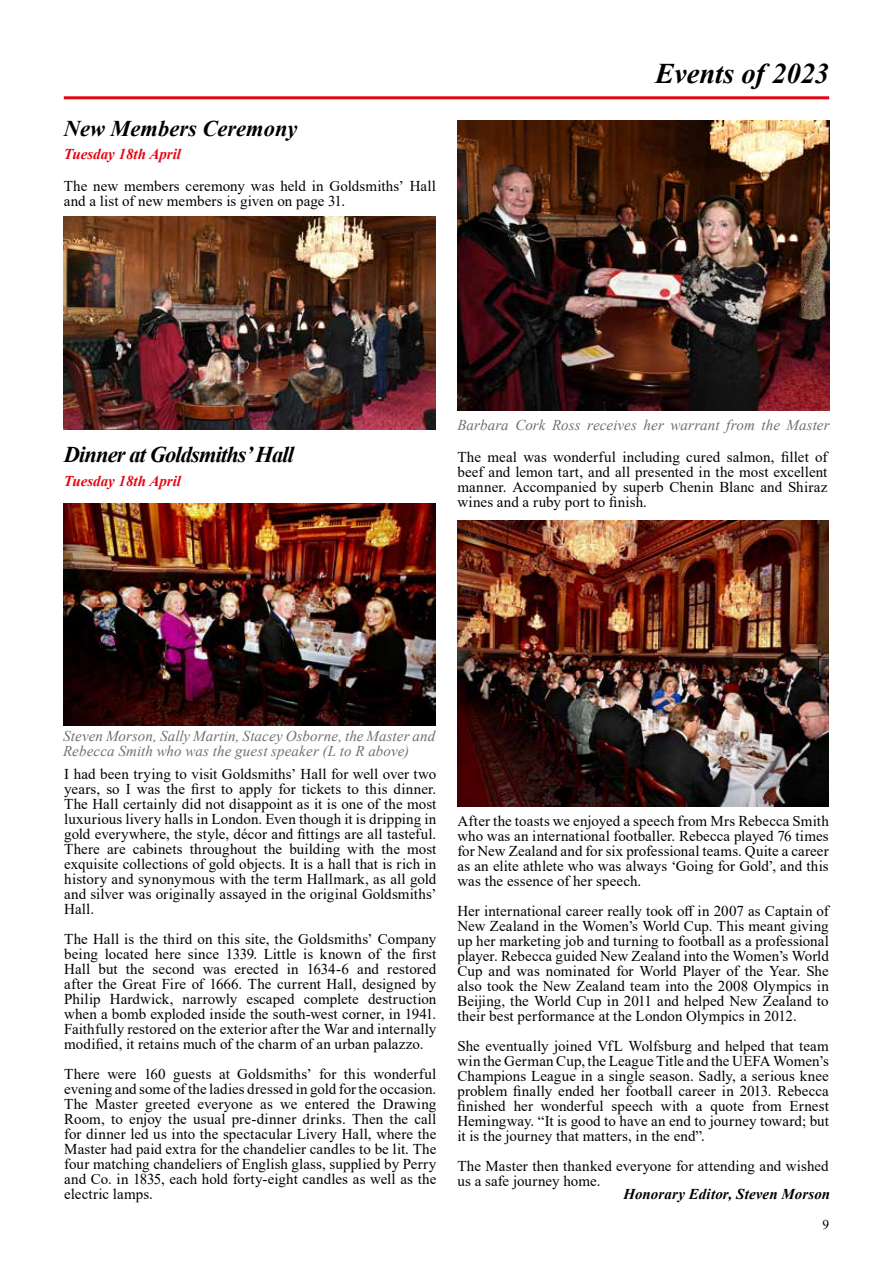
<style>
.page{position:relative;width:893px;height:1263px;background:#fff}
.page>*{position:absolute;margin:0;border:0;box-sizing:border-box;transform-origin:0 0}
.t1{font:italic 700 28.5px "Times New Roman";color:#000}
.t2{font:italic 700 22.5px "Times New Roman";letter-spacing:-.04em;color:#000}
.t3{font:italic 700 22.5px "Times New Roman";color:#000}
.t4{font:15px/15px "Times New Roman";letter-spacing:.005em;color:#000;text-align:justify}
.t5{font:italic 15px/15px "Times New Roman";letter-spacing:.005em;color:#706f6f}
.t6{font:italic 700 15px "Times New Roman";color:#e30613}
.t7{font:italic 700 15px "Times New Roman";letter-spacing:.01em;color:#000}
.t8{font:13.5px "Times New Roman";color:#000}
</style>
<div class="page">
<hr style="left:64px;top:96px;width:765px;height:3px;background:#e30613">
<img style="left:457px;top:521px;width:372px;height:285px">
<img style="left:64px;top:503px;width:371px;height:222px">
<img style="left:64px;top:216px;width:372px;height:213px">
<img style="left:457px;top:120px;width:372px;height:290px">
<h2 class="t3" style="left:64px;top:112px;width:235px">New Members Ceremony</h2>
<p class="t6" style="left:64px;top:144px;width:119px">Tuesday 18th April</p>
<p class="t4" style="left:64px;top:178px;width:374px">The new members ceremony was held in Goldsmiths’ Hall and a list of new members is given on page 31.</p>
<h1 class="t1" style="left:655px;top:54px;width:176px">Events of 2023</h1>
<h2 class="t2" style="left:64px;top:439px;width:232px">Dinner at Goldsmiths’ Hall</h2>
<p class="t6" style="left:64px;top:470px;width:119px">Tuesday 18th April</p>
<p class="t5" style="left:457px;top:417px;width:374px">Barbara Cork Ross receives her warrant from the Master</p>
<p class="t4" style="left:457px;top:449px;width:372px">The meal was wonderful including cured salmon, fillet of beef and lemon tart, and all presented in the most excellent manner. Accompanied by superb Chenin Blanc and Shiraz wines and a ruby port to finish.</p>
<p class="t5" style="left:63px;top:728px;width:374px">Steven Morson, Sally Martin, Stacey Osborne, the Master and<br>Rebecca Smith who was the guest speaker (L to R above)</p>
<p class="t4" style="left:64px;top:766px;width:374px">I had been trying to visit Goldsmiths’ Hall for well over two years, so I was the first to apply for tickets to this dinner.<br>The Hall certainly did not disappoint as it is one of the most luxurious livery halls in London. Even though it is dripping in gold everywhere, the style, décor and fittings are all tasteful.<br>There are cabinets throughout the building with the most exquisite collections of gold objects. It is a hall that is rich in history and synonymous with the term Hallmark, as all gold and silver was originally assayed in the original Goldsmiths’ Hall.</p>
<p class="t4" style="left:64px;top:931px;width:374px">The Hall is the third on this site, the Goldsmiths’ Company being located here since 1339. Little is known of the first Hall but the second was erected in 1634-6 and restored after the Great Fire of 1666. The current Hall, designed by Philip Hardwick, narrowly escaped complete destruction when a bomb exploded inside the south-west corner, in 1941.<br>Faithfully restored on the exterior after the War and internally modified, it retains much of the charm of an urban palazzo.</p>
<p class="t4" style="left:64px;top:1066px;width:374px">There were 160 guests at Goldsmiths’ for this wonderful evening and some of the ladies dressed in gold for the occasion.<br>The Master greeted everyone as we entered the Drawing Room, to enjoy the usual pre-dinner drinks. Then the call for dinner led us into the spectacular Livery Hall, where the Master had paid extra for the chandelier candles to be lit. The four matching chandeliers of English glass, supplied by Perry and Co. in 1835, each hold forty-eight candles as well as the electric lamps.</p>
<p class="t4" style="left:457px;top:813px;width:373px">After the toasts we enjoyed a speech from Mrs Rebecca Smith who was an international footballer. Rebecca played 76 times for New Zealand and for six professional teams. Quite a career as an elite athlete who was always ‘Going for Gold’, and this was the essence of her speech.</p>
<p class="t4" style="left:457px;top:903px;width:373px">Her international career really took off in 2007 as Captain of New Zealand in the Women’s World Cup. This meant giving up her marketing job and turning to football as a professional player. Rebecca guided New Zealand into the Women’s World Cup and was nominated for World Player of the Year. She also took the New Zealand team into the 2008 Olympics in Beijing, the World Cup in 2011 and helped New Zealand to their best performance at the London Olympics in 2012.</p>
<p class="t4" style="left:457px;top:1038px;width:373px">She eventually joined VfL Wolfsburg and helped that team win the German Cup, the League Title and the UEFA Women’s Champions League in a single season. Sadly, a serious knee problem finally ended her football career in 2013. Rebecca finished her wonderful speech with a quote from Ernest Hemingway. “It is good to have an end to journey toward; but it is the journey that matters, in the end”.</p>
<p class="t4" style="left:457px;top:1158px;width:373px">The Master then thanked everyone for attending and wished us a safe journey home.</p>
<p class="t7" style="left:623px;top:1183px;width:208px">Honorary Editor, Steven Morson</p>
<p class="t8" style="left:822px;top:1215px;width:8px">9</p>
</div>
